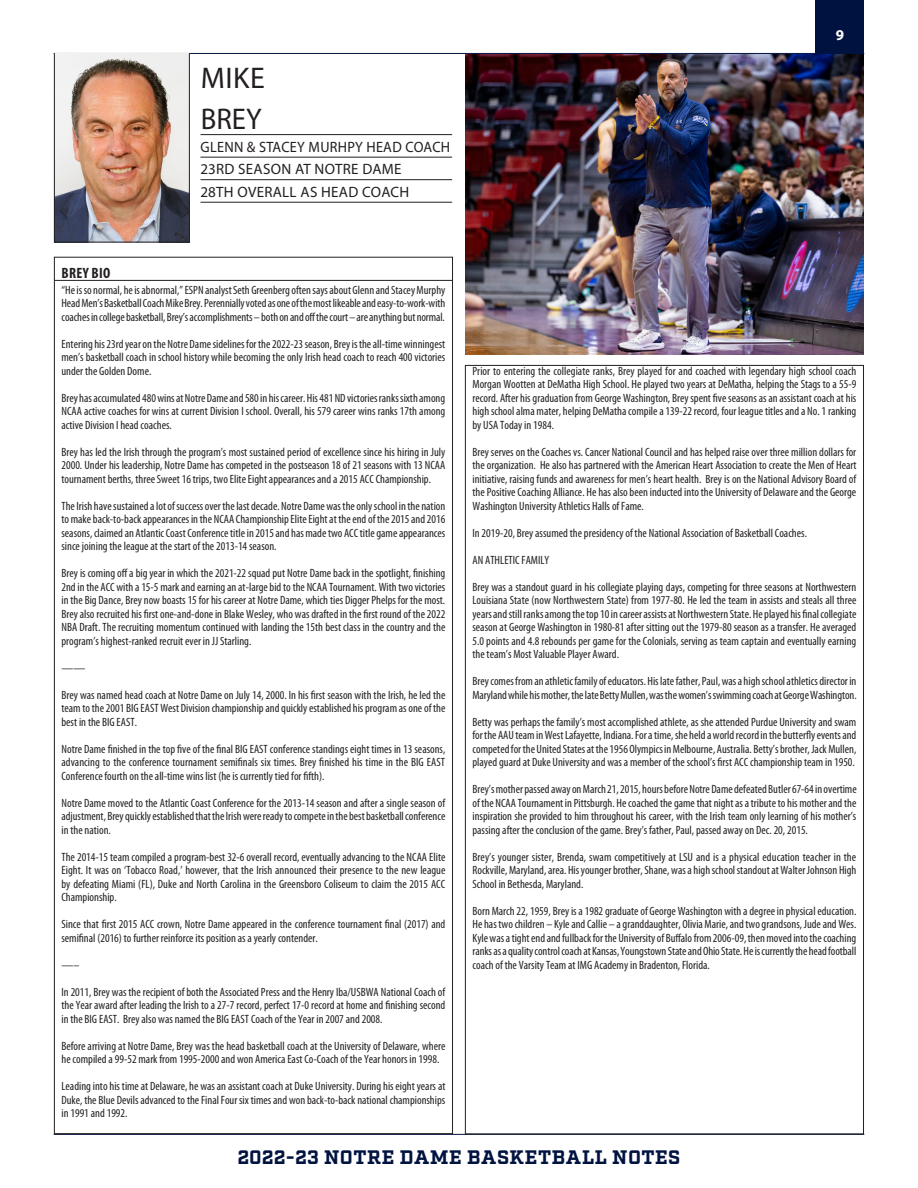
<style>
.page{position:relative;width:918px;height:1188px;background:#fff}
.page>*{position:absolute;margin:0;border:0;box-sizing:border-box;transform-origin:0 0}
.Player_First_Name{font:30px "Myriad Pro";color:#231f20}
.Player_Pos_-_Ht_-_Wt{font:30px "Myriad Pro";color:#231f20;scale:.96 1}
.t1{font:700 19.5px "Factoria";letter-spacing:.025em;color:#001340}
.Player_Pos_-_Ht_-_Wt-2{font:15px "Myriad Pro";letter-spacing:.02em;color:#231f20}
.Player_Pos_-_Ht_-_Wt-3{font:15px "Myriad Pro";letter-spacing:.02em;color:#231f20;scale:.95 1}
.Player_Bio_Notes_hea{font:700 condensed 15px "Myriad Pro";letter-spacing:.02em;color:#231f20}
.t2{font:700 15px "Myriad Pro";color:#fff}
.Player_Bios_Notes_te{font:condensed 12px/13.5px "Myriad Pro";color:#231f20;text-align:justify}
</style>
<div class="page">
<div style="left:815px;top:0;width:49px;height:53px;background:#001340"></div>
<hr style="left:54px;top:53px;width:810px;height:1px;background:#001340">
<hr style="left:54px;top:1134px;width:810px;height:1px;background:#001340">
<hr style="left:201px;top:134px;width:251px;height:1px;background:#231f20">
<hr style="left:201px;top:157px;width:251px;height:1px;background:#231f20">
<hr style="left:201px;top:179px;width:251px;height:1px;background:#231f20">
<hr style="left:201px;top:202px;width:251px;height:1px;background:#231f20">
<img style="left:56px;top:55px;width:132px;height:185px">
<div style="left:54px;top:53px;width:136px;height:189px;border:1px solid #231f20"></div>
<hr style="left:55px;top:280px;width:397px;height:1px;background:#231f20">
<img style="left:465px;top:54px;width:399px;height:300px">
<p class="Player_First_Name" style="left:201px;top:60px;width:66px">MIKE</p>
<p class="Player_Pos_-_Ht_-_Wt" style="left:201px;top:100px;width:65px">BREY</p>
<p class="Player_Pos_-_Ht_-_Wt-3" style="left:201px;top:137px;width:264px">GLENN &amp; STACEY MURHPY HEAD COACH</p>
<p class="Player_Pos_-_Ht_-_Wt-2" style="left:201px;top:160px;width:203px">23RD SEASON AT NOTRE DAME</p>
<p class="Player_Pos_-_Ht_-_Wt-2" style="left:201px;top:182px;width:210px">28TH OVERALL AS HEAD COACH</p>
<p class="t2" style="left:836px;top:25px;width:10px">9</p>
<p class="Player_Bio_Notes_hea" style="left:62px;top:263px;width:50px">BREY BIO</p>
<p class="Player_Bios_Notes_te" style="left:62px;top:283px;width:385px">“He is so normal, he is abnormal,” ESPN analyst Seth Greenberg often says about Glenn and Stacey Murphy Head Men’s Basketball Coach Mike Brey. Perennially voted as one of the most likeable and easy-to-work-with coaches in college basketball, Brey’s accomplishments – both on and off the court – are anything but normal.</p>
<p class="Player_Bios_Notes_te" style="left:62px;top:337px;width:385px">Entering his 23rd year on the Notre Dame sidelines for the 2022-23 season, Brey is the all-time winningest men’s basketball coach in school history while becoming the only Irish head coach to reach 400 victories under the Golden Dome.</p>
<p class="Player_Bios_Notes_te" style="left:62px;top:391px;width:385px">Brey has accumulated 480 wins at Notre Dame and 580 in his career. His 481 ND victories ranks sixth among NCAA active coaches for wins at current Division I school. Overall, his 579 career wins ranks 17th among active Division I head coaches.</p>
<p class="Player_Bios_Notes_te" style="left:62px;top:445px;width:385px">Brey has led the Irish through the program’s most sustained period of excellence since his hiring in July 2000. Under his leadership, Notre Dame has competed in the postseason 18 of 21 seasons with 13 NCAA tournament berths, three Sweet 16 trips, two Elite Eight appearances and a 2015 ACC Championship.</p>
<p class="Player_Bios_Notes_te" style="left:62px;top:499px;width:385px">The Irish have sustained a lot of success over the last decade. Notre Dame was the only school in the nation to make back-to-back appearances in the NCAA Championship Elite Eight at the end of the 2015 and 2016 seasons, claimed an Atlantic Coast Conference title in 2015 and has made two ACC title game appearances since joining the league at the start of the 2013-14 season.</p>
<p class="Player_Bios_Notes_te" style="left:62px;top:566px;width:385px">Brey is coming off a big year in which the 2021-22 squad put Notre Dame back in the spotlight, finishing 2nd in the ACC with a 15-5 mark and earning an at-large bid to the NCAA Tournament. With two victories in the Big Dance, Brey now boasts 15 for his career at Notre Dame, which ties Digger Phelps for the most.<br>Brey also recruited his first one-and-done in Blake Wesley, who was drafted in the first round of the 2022<br>NBA Draft. The recruiting momentum continued with landing the 15th best class in the country and the program’s highest-ranked recruit ever in JJ Starling.</p>
<p class="Player_Bios_Notes_te" style="left:62px;top:661px;width:25px">——</p>
<p class="Player_Bios_Notes_te" style="left:62px;top:688px;width:385px">Brey was named head coach at Notre Dame on July 14, 2000. In his first season with the Irish, he led the team to the 2001 BIG EAST West Division championship and quickly established his program as one of the best in the BIG EAST.</p>
<p class="Player_Bios_Notes_te" style="left:62px;top:742px;width:385px">Notre Dame finished in the top five of the final BIG EAST conference standings eight times in 13 seasons, advancing to the conference tournament semifinals six times. Brey finished his time in the BIG EAST Conference fourth on the all-time wins list (he is currently tied for fifth).</p>
<p class="Player_Bios_Notes_te" style="left:62px;top:796px;width:385px">Notre Dame moved to the Atlantic Coast Conference for the 2013-14 season and after a single season of adjustment, Brey quickly established that the Irish were ready to compete in the best basketball conference in the nation.</p>
<p class="Player_Bios_Notes_te" style="left:62px;top:850px;width:385px">The 2014-15 team compiled a program-best 32-6 overall record, eventually advancing to the NCAA Elite Eight. It was on ‘Tobacco Road,’ however, that the Irish announced their presence to the new league by defeating Miami (FL), Duke and North Carolina in the Greensboro Coliseum to claim the 2015 ACC Championship.</p>
<p class="Player_Bios_Notes_te" style="left:62px;top:917px;width:385px">Since that first 2015 ACC crown, Notre Dame appeared in the conference tournament final (2017) and semifinal (2016) to further reinforce its position as a yearly contender.</p>
<p class="Player_Bios_Notes_te" style="left:62px;top:958px;width:19px">—–</p>
<p class="Player_Bios_Notes_te" style="left:62px;top:985px;width:385px">In 2011, Brey was the recipient of both the Associated Press and the Henry Iba/USBWA National Coach of the Year award after leading the Irish to a 27-7 record, perfect 17-0 record at home and finishing second in the BIG EAST. Brey also was named the BIG EAST Coach of the Year in 2007 and 2008.</p>
<p class="Player_Bios_Notes_te" style="left:62px;top:1039px;width:385px">Before arriving at Notre Dame, Brey was the head basketball coach at the University of Delaware, where he compiled a 99-52 mark from 1995-2000 and won America East Co-Coach of the Year honors in 1998.</p>
<p class="Player_Bios_Notes_te" style="left:62px;top:1079px;width:385px">Leading into his time at Delaware, he was an assistant coach at Duke University. During his eight years at Duke, the Blue Devils advanced to the Final Four six times and won back-to-back national championships in 1991 and 1992.</p>
<p class="Player_Bios_Notes_te" style="left:472px;top:364px;width:385px">Prior to entering the collegiate ranks, Brey played for and coached with legendary high school coach Morgan Wootten at DeMatha High School. He played two years at DeMatha, helping the Stags to a 55-9 record. After his graduation from George Washington, Brey spent five seasons as an assistant coach at his high school alma mater, helping DeMatha compile a 139-22 record, four league titles and a No. 1 ranking by USA Today in 1984.</p>
<p class="Player_Bios_Notes_te" style="left:472px;top:445px;width:385px">Brey serves on the Coaches vs. Cancer National Council and has helped raise over three million dollars for the organization. He also has partnered with the American Heart Association to create the Men of Heart initiative, raising funds and awareness for men’s heart health. Brey is on the National Advisory Board of the Positive Coaching Alliance. He has also been inducted into the University of Delaware and the George Washington University Athletics Halls of Fame.</p>
<p class="Player_Bios_Notes_te" style="left:472px;top:526px;width:336px">In 2019-20, Brey assumed the presidency of the National Association of Basketball Coaches.</p>
<p class="Player_Bios_Notes_te" style="left:472px;top:553px;width:78px">AN ATHLETIC FAMILY</p>
<p class="Player_Bios_Notes_te" style="left:472px;top:580px;width:385px">Brey was a standout guard in his collegiate playing days, competing for three seasons at Northwestern Louisiana State (now Northwestern State) from 1977-80. He led the team in assists and steals all three years and still ranks among the top 10 in career assists at Northwestern State. He played his final collegiate season at George Washington in 1980-81 after sitting out the 1979-80 season as a transfer. He averaged 5.0 points and 4.8 rebounds per game for the Colonials, serving as team captain and eventually earning the team’s Most Valuable Player Award.</p>
<p class="Player_Bios_Notes_te" style="left:472px;top:674px;width:386px">Brey comes from an athletic family of educators. His late father, Paul, was a high school athletics director in<br>Maryland while his mother, the late Betty Mullen, was the women’s swimming coach at George Washington.</p>
<p class="Player_Bios_Notes_te" style="left:472px;top:715px;width:385px">Betty was perhaps the family’s most accomplished athlete, as she attended Purdue University and swam for the AAU team in West Lafayette, Indiana. For a time, she held a world record in the butterfly events and competed for the United States at the 1956 Olympics in Melbourne, Australia. Betty’s brother, Jack Mullen, played guard at Duke University and was a member of the school’s first ACC championship team in 1950.</p>
<p class="Player_Bios_Notes_te" style="left:472px;top:782px;width:386px">Brey’s mother passed away on March 21, 2015, hours before Notre Dame defeated Butler 67-64 in overtime of the NCAA Tournament in Pittsburgh. He coached the game that night as a tribute to his mother and the inspiration she provided to him throughout his career, with the Irish team only learning of his mother’s passing after the conclusion of the game. Brey’s father, Paul, passed away on Dec. 20, 2015.</p>
<p class="Player_Bios_Notes_te" style="left:472px;top:850px;width:385px">Brey’s younger sister, Brenda, swam competitively at LSU and is a physical education teacher in the Rockville, Maryland, area. His younger brother, Shane, was a high school standout at Walter Johnson High School in Bethesda, Maryland.</p>
<p class="Player_Bios_Notes_te" style="left:472px;top:904px;width:385px">Born March 22, 1959, Brey is a 1982 graduate of George Washington with a degree in physical education.<br>He has two children – Kyle and Callie – a granddaughter, Olivia Marie, and two grandsons, Jude and Wes.<br>Kyle was a tight end and fullback for the University of Buffalo from 2006-09, then moved into the coaching ranks as a quality control coach at Kansas, Youngstown State and Ohio State. He is currently the head football coach of the Varsity Team at IMG Academy in Bradenton, Florida.</p>
<h2 class="t1" style="left:237px;top:1145px;width:444px">2022-23 NOTRE DAME BASKETBALL NOTES</h2>
</div>
